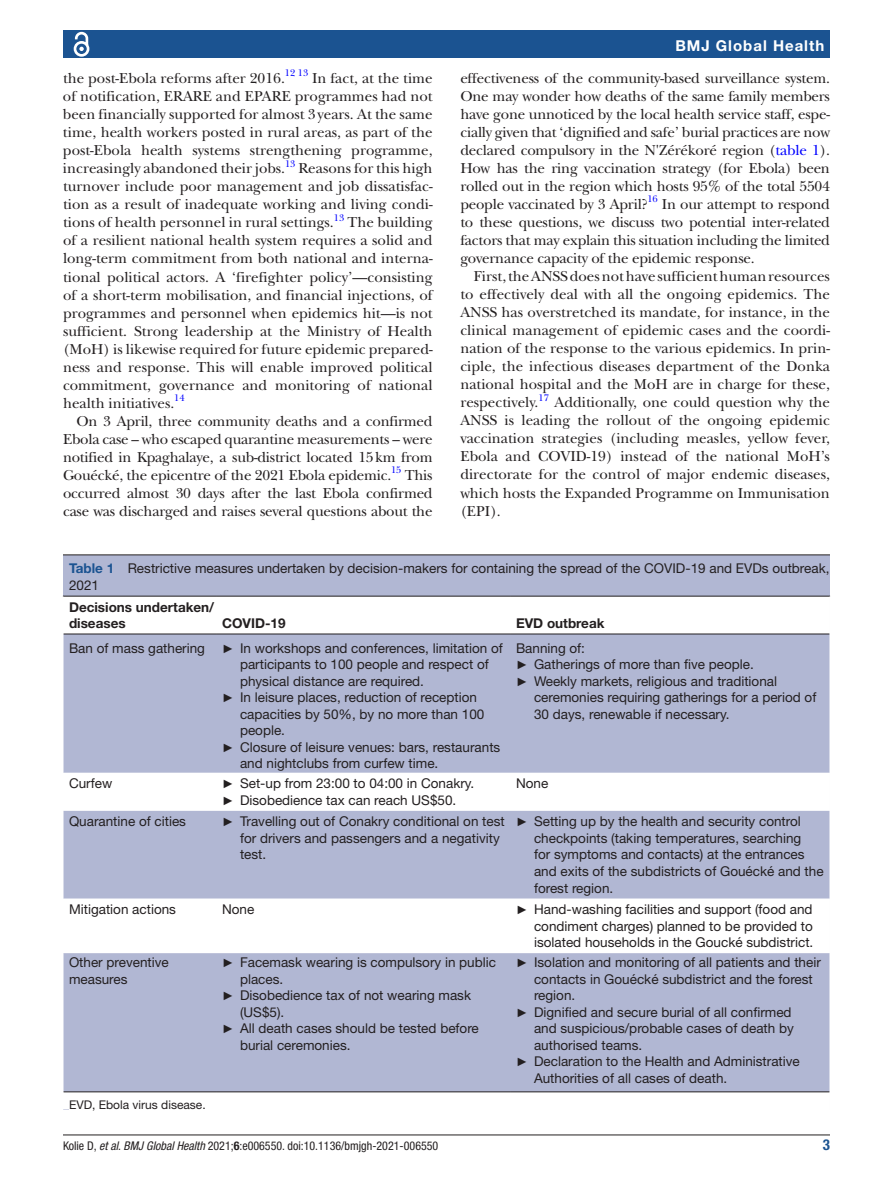
<style>
.page{position:relative;width:893px;height:1191px;background:#fff}
.page>*{position:absolute;margin:0;border:0;box-sizing:border-box;transform-origin:0 0}
.t1{font:15px/18px "New Baskerville";color:#231f20;text-align:justify}
.t2{font:700 15px "Helvetica Neue LT Std";letter-spacing:.065em;color:#fff}
.t3{font:700 condensed 15px "Helvetica Neue LT Std";color:#1b5391}
.t4{font:13.5px/16.5px "Helvetica Neue LT Std";color:#231f20}
.t5{font:700 13.5px/16.2px "Helvetica Neue LT Std";color:#231f20}
.t6{font:condensed 12px "Helvetica Neue LT Std";color:#231f20}
.t7{font:12px "Helvetica Neue LT Std";color:#231f20}
.t8{font:9.9px "New Baskerville";color:#00f}
.s1{color:#00f}
.s2{font-weight:700;color:#1b5391}
.s3{font-family:"Arial";font-size:12px}
.s4{font-style:italic}
.s5{font-weight:700}
</style>
<div class="page">
<hr style="left:63px;top:1134px;width:767px;height:1px;background:#231f20">
<div style="left:63px;top:31px;width:767px;height:27px;background:#1b5391"></div>
<svg style="left:73px;top:31px;width:17px;height:26px"></svg>
<div style="left:63px;top:555px;width:767px;height:554px;background:#b1b7d3"></div>
<hr style="left:63px;top:554px;width:767px;height:1px;background:#231f20">
<svg style="left:64px;top:597px;width:766px;height:512px"></svg>
<hr style="left:63px;top:596px;width:153px;height:1px;background:#231f20">
<hr style="left:63px;top:633px;width:153px;height:1px;background:#231f20">
<hr style="left:216px;top:596px;width:294px;height:1px;background:#231f20">
<hr style="left:216px;top:633px;width:294px;height:1px;background:#231f20">
<hr style="left:510px;top:596px;width:320px;height:1px;background:#231f20">
<hr style="left:510px;top:633px;width:320px;height:1px;background:#231f20">
<hr style="left:216px;top:1091px;width:294px;height:1px;background:#231f20">
<hr style="left:63px;top:1091px;width:153px;height:1px;background:#231f20">
<hr style="left:510px;top:1091px;width:320px;height:1px;background:#231f20">
<hr style="left:63px;top:596px;width:1px;height:38px;background:#fff">
<hr style="left:63px;top:634px;width:1px;height:138px;background:#fff">
<hr style="left:63px;top:772px;width:1px;height:39px;background:#fff">
<hr style="left:63px;top:811px;width:1px;height:87px;background:#fff">
<hr style="left:63px;top:898px;width:1px;height:55px;background:#fff">
<hr style="left:63px;top:953px;width:1px;height:138px;background:#fff">
<svg style="left:63px;top:1091px;width:1px;height:18px"></svg>
<hr style="left:69px;top:1108px;width:761px;height:2px;background:#fff">
<p class="t1" style="left:63px;top:69px;width:223px">the post-Ebola reforms after 2016.</p>
<p class="t8" style="left:285px;top:67px;width:25px">12 13</p>
<p class="t1" style="left:63px;top:69px;width:371px;text-indent:249px">In fact, at the time of notification, ERARE and EPARE programmes had not been financially supported for almost 3years. At the same time, health workers posted in rural areas, as part of the post-Ebola health systems strengthening programme, increasingly abandoned their jobs.<sup>13</sup> Reasons for this high turnover include poor management and job dissatisfac&shy;tion as a result of inadequate working and living condi&shy;tions of health personnel in rural settings.</p>
<p class="t8" style="left:334px;top:212px;width:12px">13</p>
<p class="t1" style="left:63px;top:214px;width:371px;text-indent:285px">The building of a resilient national health system requires a solid and long-term commitment from both national and interna&shy;tional political actors. A ‘firefighter policy’—consisting of a short-term mobilisation, and financial injections, of programmes and personnel when epidemics hit—is not sufficient. Strong leadership at the Ministry of Health (MoH) is likewise required for future epidemic prepared&shy;ness and response. This will enable improved political commitment, governance and monitoring of national health initiatives.</p>
<p class="t8" style="left:174px;top:392px;width:12px">14</p>
<p class="t1" style="left:63px;top:412px;width:371px;text-indent:14px">On 3 April, three community deaths and a confirmed Ebola case – who escaped quarantine measurements – were notified in Kpaghalaye, a sub-district located 15km from Gouécké, the epicentre of the 2021 Ebola epidemic.</p>
<p class="t8" style="left:391px;top:464px;width:12px">15</p>
<p class="t1" style="left:63px;top:466px;width:371px;text-indent:342px">This occurred almost 30 days after the last Ebola confirmed case was discharged and raises several questions about the</p>
<p class="t2" style="left:675px;top:36px;width:150px">BMJ Global Health</p>
<p class="t1" style="left:460px;top:69px;width:371px">effectiveness of the community-based surveillance system.<br>One may wonder how deaths of the same family members have gone unnoticed by the local health service staff, espe&shy;cially given that ‘dignified and safe’ burial practices are now declared compulsory in the N'Zérékoré region (<span class="s1">table 1</span>).<br>How has the ring vaccination strategy (for Ebola) been rolled out in the region which hosts 95% of the total 5504 people vaccinated by 3 April?</p>
<p class="t8" style="left:647px;top:193px;width:12px">16</p>
<p class="t1" style="left:460px;top:195px;width:371px;text-indent:201px">In our attempt to respond to these questions, we discuss two potential inter-related factors that may explain this situation including the limited governance capacity of the epidemic response.</p>
<p class="t1" style="left:460px;top:267px;width:371px;text-indent:14px">First, the ANSS does not have sufficient human resources to effectively deal with all the ongoing epidemics. The ANSS has overstretched its mandate, for instance, in the clinical management of epidemic cases and the coordi&shy;nation of the response to the various epidemics. In prin&shy;ciple, the infectious diseases department of the Donka national hospital and the MoH are in charge for these, respectively.</p>
<p class="t8" style="left:538px;top:392px;width:12px">17</p>
<p class="t1" style="left:460px;top:393px;width:371px;text-indent:94px">Additionally, one could question why the ANSS is leading the rollout of the ongoing epidemic vaccination strategies (including measles, yellow fever, Ebola and COVID-19) instead of the national MoH’s directorate for the control of major endemic diseases, which hosts the Expanded Programme on Immunisation (EPI).</p>
<p class="t4" style="left:69px;top:560px;width:762px"><span class="s2">Table 1</span> Restrictive measures undertaken by decision-makers for containing the spread of the COVID-19 and EVDs outbreak,<br>2021</p>
<p class="t5" style="left:69px;top:598px;width:147px">Decisions undertaken/ diseases</p>
<p class="t5" style="left:222px;top:615px;width:65px">COVID-19</p>
<p class="t5" style="left:516px;top:615px;width:90px">EVD outbreak</p>
<p class="t4" style="left:69px;top:639px;width:138px">Ban of mass gathering</p>
<p class="t4" style="left:222px;top:639px;width:282px"><span class="s3">►</span> In workshops and conferences, limitation of</p>
<p class="t4" style="left:240px;top:656px;width:250px">participants to 100 people and respect of</p>
<p class="t4" style="left:240px;top:672px;width:186px">physical distance are required.</p>
<p class="t4" style="left:222px;top:689px;width:257px"><span class="s3">►</span> In leisure places, reduction of reception</p>
<p class="t4" style="left:240px;top:705px;width:246px">capacities by 50%, by no more than 100</p>
<p class="t4" style="left:240px;top:722px;width:47px">people.</p>
<p class="t4" style="left:222px;top:738px;width:280px"><span class="s3">►</span> Closure of leisure venues: bars, restaurants</p>
<p class="t4" style="left:240px;top:755px;width:200px">and nightclubs from curfew time.</p>
<p class="t4" style="left:516px;top:639px;width:71px">Banning of:</p>
<p class="t4" style="left:516px;top:656px;width:239px"><span class="s3">►</span> Gatherings of more than five people.</p>
<p class="t4" style="left:516px;top:672px;width:263px"><span class="s3">►</span> Weekly markets, religious and traditional</p>
<p class="t4" style="left:534px;top:689px;width:284px">ceremonies requiring gatherings for a period of</p>
<p class="t4" style="left:534px;top:705px;width:197px">30 days, renewable if necessary.</p>
<p class="t4" style="left:69px;top:775px;width:45px">Curfew</p>
<p class="t4" style="left:222px;top:775px;width:254px"><span class="s3">►</span> Set-up from 23:00 to 04:00 in Conakry. <span class="s3">►</span> Disobedience tax can reach US$50.</p>
<p class="t4" style="left:516px;top:775px;width:34px">None</p>
<p class="t4" style="left:69px;top:813px;width:119px">Quarantine of cities</p>
<p class="t4" style="left:240px;top:813px;width:266px;text-indent:-18px"><span class="s3">►</span> Travelling out of Conakry conditional on test for drivers and passengers and a negativity test.</p>
<p class="t4" style="left:534px;top:813px;width:291px;text-indent:-18px"><span class="s3">►</span> Setting up by the health and security control checkpoints (taking temperatures, searching<br>for symptoms and contacts) at the entrances and exits of the subdistricts of Gouécké and the forest region.</p>
<p class="t4" style="left:69px;top:901px;width:109px">Mitigation actions</p>
<p class="t4" style="left:222px;top:901px;width:34px">None</p>
<p class="t4" style="left:534px;top:901px;width:281px;text-align:justify;text-indent:-18px"><span class="s3">►</span> Hand-washing facilities and support (food and condiment charges) planned to be provided to isolated households in the Goucké subdistrict.</p>
<p class="t4" style="left:69px;top:954px;width:101px">Other preventive measures</p>
<p class="t4" style="left:222px;top:954px;width:276px"><span class="s3">►</span> Facemask wearing is compulsory in public</p>
<p class="t4" style="left:516px;top:954px;width:306px"><span class="s3">►</span> Isolation and monitoring of all patients and their</p>
<p class="t4" style="left:534px;top:970px;width:280px">contacts in Gouécké subdistrict and the forest</p>
<p class="t4" style="left:534px;top:987px;width:43px">region.</p>
<p class="t4" style="left:516px;top:1003px;width:277px"><span class="s3">►</span> Dignified and secure burial of all confirmed</p>
<p class="t4" style="left:534px;top:1020px;width:261px">and suspicious/probable cases of death by</p>
<p class="t4" style="left:534px;top:1036px;width:110px">authorised teams.</p>
<p class="t4" style="left:516px;top:1053px;width:285px"><span class="s3">►</span> Declaration to the Health and Administrative</p>
<p class="t4" style="left:534px;top:1069px;width:195px">Authorities of all cases of death.</p>
<p class="t4" style="left:240px;top:970px;width:45px">places.</p>
<p class="t4" style="left:222px;top:987px;width:251px"><span class="s3">►</span> Disobedience tax of not wearing mask</p>
<p class="t4" style="left:240px;top:1003px;width:46px">(US$5).</p>
<p class="t4" style="left:222px;top:1020px;width:258px"><span class="s3">►</span> All death cases should be tested before</p>
<p class="t4" style="left:240px;top:1036px;width:112px">burial ceremonies.</p>
<p class="t7" style="left:69px;top:1098px;width:138px">EVD, Ebola virus disease.</p>
<p class="t6" style="left:63px;top:1138px;width:377px">Kolie D, <span class="s4">et al</span>. <span class="s4">BMJ Global Health</span> 2021;<span class="s5">6</span>:e006550. doi:10.1136/bmjgh-2021-006550</p>
<p class="t3" style="left:823px;top:1135px;width:9px">3</p>
</div>
